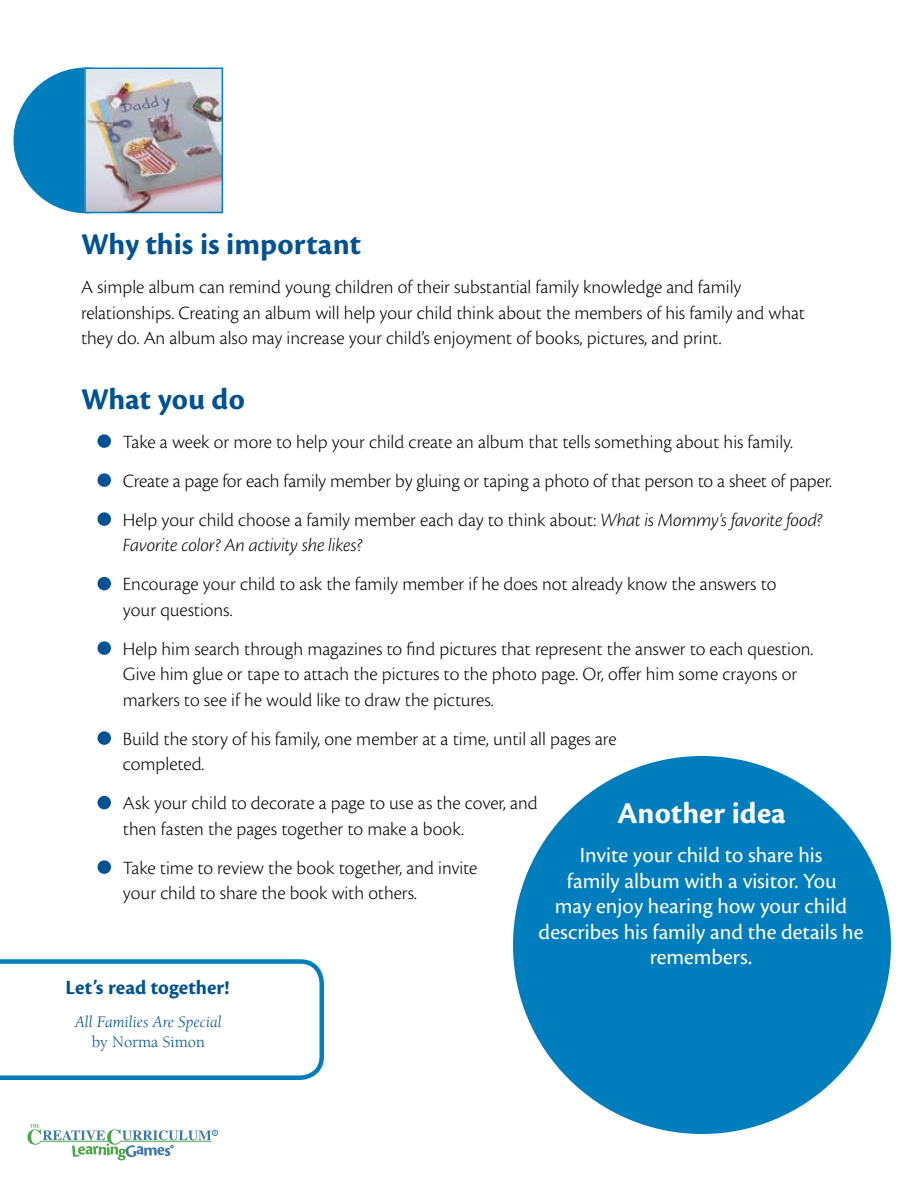
<style>
.page{position:relative;width:918px;height:1188px;background:#fff}
.page>*{position:absolute;margin:0;border:0;box-sizing:border-box;transform-origin:0 0}
.t1{font:700 31.5px "Cronos Pro";color:#005295}
.t2{font:700 31.5px "Cronos Pro";color:#fff}
.t3{font:22.5px/25.5px "Cronos Pro";color:#fff;text-align:center}
.t4{font:700 21px "Cronos Pro";letter-spacing:.005em;color:#005295}
.t5{font:300 19.5px/25.5px "Cronos Pro";color:#000}
.t6{font:italic 300 19.5px "Cronos Pro";letter-spacing:-.015em;color:#000}
.t7{font:italic 16.5px "Berkeley Std";color:#005295}
.t8{font:16.5px "Berkeley Std";color:#005295}
.s1{font-style:italic}
</style>
<div class="page">
<div style="left:14px;top:68px;width:145px;height:145px;background:#007dbd;border-radius:50%"></div>
<svg style="left:27px;top:1124px;width:191px;height:36px"></svg>
<img style="left:83px;top:67px;width:141px;height:147px">
<div style="left:98px;top:434px;width:13px;height:14px;background:#005295;border-radius:50%"></div>
<div style="left:98px;top:473px;width:13px;height:14px;background:#005295;border-radius:50%"></div>
<div style="left:98px;top:512px;width:13px;height:14px;background:#005295;border-radius:50%"></div>
<div style="left:98px;top:577px;width:13px;height:13px;background:#005295;border-radius:50%"></div>
<div style="left:98px;top:641px;width:13px;height:14px;background:#005295;border-radius:50%"></div>
<div style="left:98px;top:731px;width:13px;height:14px;background:#005295;border-radius:50%"></div>
<div style="left:98px;top:796px;width:13px;height:13px;background:#005295;border-radius:50%"></div>
<div style="left:98px;top:860px;width:13px;height:14px;background:#005295;border-radius:50%"></div>
<div style="left:513px;top:756px;width:378px;height:378px;background:#007dbd;border-radius:50%"></div>
<svg style="left:0;top:959px;width:324px;height:121px"></svg>
<h1 class="t1" style="left:81px;top:226px;width:282px">Why this is important</h1>
<p class="t5" style="left:81px;top:274px;width:726px">A simple album can remind young children of their substantial family knowledge and family relationships. Creating an album will help your child think about the members of his family and what they do. An album also may increase your child’s enjoyment of books, pictures, and print.</p>
<h1 class="t1" style="left:81px;top:381px;width:165px">What you do</h1>
<p class="t5" style="left:123px;top:422px;width:711px;line-height:39px">Take a week or more to help your child create an album that tells something about his family.<br>Create a page for each family member by gluing or taping a photo of that person to a sheet of paper.<br>Help your child choose a family member each day to think about: <span class="s1">What is Mommy’s favorite food?</span></p>
<p class="t6" style="left:123px;top:534px;width:241px">Favorite color? An activity she likes?</p>
<p class="t5" style="left:123px;top:571px;width:655px">Encourage your child to ask the family member if he does not already know the answers to your questions.</p>
<p class="t5" style="left:123px;top:636px;width:692px">Help him search through magazines to find pictures that represent the answer to each question.<br>Give him glue or tape to attach the pictures to the photo page. Or, offer him some crayons or markers to see if he would like to draw the pictures.</p>
<p class="t5" style="left:123px;top:726px;width:495px">Build the story of his family, one member at a time, until all pages are completed.</p>
<p class="t5" style="left:123px;top:790px;width:416px">Ask your child to decorate a page to use as the cover, and then fasten the pages together to make a book.</p>
<p class="t5" style="left:123px;top:855px;width:356px">Take time to review the book together, and invite your child to share the book with others.</p>
<h1 class="t2" style="left:618px;top:795px;width:170px">Another idea</h1>
<p class="t3" style="left:539px;top:843px;width:326px">Invite your child to share his<br>family album with a visitor. You<br>may enjoy hearing how your child describes his family and the details he remembers.</p>
<p class="t4" style="left:65px;top:975px;width:166px">Let’s read together!</p>
<p class="t7" style="left:75px;top:1013px;width:148px">All Families Are Special</p>
<p class="t8" style="left:92px;top:1033px;width:115px">by Norma Simon</p>
</div>
